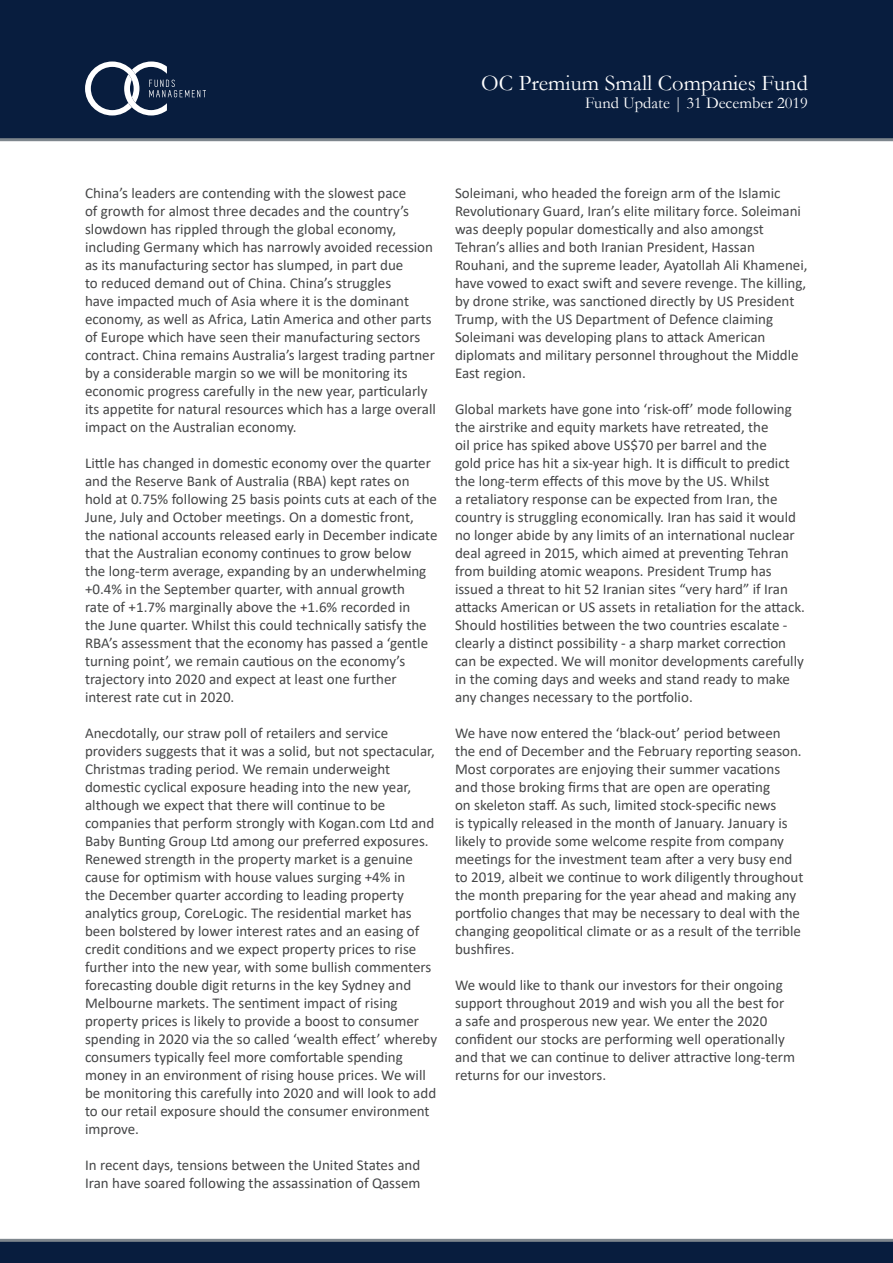
<style>
.page{position:relative;width:893px;height:1263px;background:#fff}
.page>*{position:absolute;margin:0;border:0;box-sizing:border-box;transform-origin:0 0}
.t1{font:22.5px "Garamond";color:#fff}
.t2{font:16.5px "Garamond";color:#fff}
.t3{font:15px/18px "Calibri";color:#454647}
</style>
<div class="page">
<div style="left:0;top:1240px;width:893px;height:23px;background:#081d3e"></div>
<hr style="left:0;top:1239px;width:893px;height:3px;background:#7e868d">
<div style="left:0;top:0;width:893px;height:138px;background:#081d3e"></div>
<hr style="left:0;top:138px;width:893px;height:3px;background:#7e868d">
<svg style="left:85px;top:61px;width:121px;height:54px"></svg>
<h1 class="t1" style="left:481px;top:68px;width:328px">OC Premium Small Companies Fund</h1>
<p class="t2" style="left:585px;top:92px;width:224px">Fund Update | 31 December 2019</p>
<p class="t3" style="left:85px;top:184px;width:352px">China’s leaders are contending with the slowest pace<br>of growth for almost three decades and the country’s slowdown has rippled through the global economy, including Germany which has narrowly avoided recession as its manufacturing sector has slumped, in part due<br>to reduced demand out of China. China’s struggles<br>have impacted much of Asia where it is the dominant economy, as well as Africa, Latin America and other parts of Europe which have seen their manufacturing sectors contract. China remains Australia’s largest trading partner by a considerable margin so we will be monitoring its economic progress carefully in the new year, particularly its appetite for natural resources which has a large overall impact on the Australian economy.</p>
<p class="t3" style="left:85px;top:454px;width:354px">Little has changed in domestic economy over the quarter and the Reserve Bank of Australia (RBA) kept rates on hold at 0.75% following 25 basis points cuts at each of the June, July and October meetings. On a domestic front, the national accounts released early in December indicate that the Australian economy continues to grow below<br>the long-term average, expanding by an underwhelming +0.4% in the September quarter, with annual growth<br>rate of +1.7% marginally above the +1.6% recorded in<br>the June quarter. Whilst this could technically satisfy the RBA’s assessment that the economy has passed a ‘gentle turning point’, we remain cautious on the economy’s trajectory into 2020 and expect at least one further interest rate cut in 2020.</p>
<p class="t3" style="left:85px;top:724px;width:354px">Anecdotally, our straw poll of retailers and service providers suggests that it was a solid, but not spectacular, Christmas trading period. We remain underweight domestic cyclical exposure heading into the new year, although we expect that there will continue to be companies that perform strongly with Kogan.com Ltd and Baby Bunting Group Ltd among our preferred exposures.<br>Renewed strength in the property market is a genuine cause for optimism with house values surging +4% in<br>the December quarter according to leading property analytics group, CoreLogic. The residential market has been bolstered by lower interest rates and an easing of credit conditions and we expect property prices to rise further into the new year, with some bullish commenters forecasting double digit returns in the key Sydney and Melbourne markets. The sentiment impact of rising property prices is likely to provide a boost to consumer spending in 2020 via the so called ‘wealth effect’ whereby consumers typically feel more comfortable spending money in an environment of rising house prices. We will be monitoring this carefully into 2020 and will look to add to our retail exposure should the consumer environment improve.</p>
<p class="t3" style="left:85px;top:1156px;width:337px">In recent days, tensions between the United States and<br>Iran have soared following the assassination of Qassem</p>
<p class="t3" style="left:455px;top:184px;width:354px">Soleimani, who headed the foreign arm of the Islamic Revolutionary Guard, Iran’s elite military force. Soleimani was deeply popular domestically and also amongst Tehran’s allies and both Iranian President, Hassan Rouhani, and the supreme leader, Ayatollah Ali Khamenei, have vowed to exact swift and severe revenge. The killing, by drone strike, was sanctioned directly by US President Trump, with the US Department of Defence claiming Soleimani was developing plans to attack American diplomats and military personnel throughout the Middle East region.</p>
<p class="t3" style="left:455px;top:400px;width:352px">Global markets have gone into ‘risk-off’ mode following the airstrike and equity markets have retreated, the<br>oil price has spiked above US$70 per barrel and the<br>gold price has hit a six-year high. It is difficult to predict the long-term effects of this move by the US. Whilst<br>a retaliatory response can be expected from Iran, the country is struggling economically. Iran has said it would no longer abide by any limits of an international nuclear deal agreed in 2015, which aimed at preventing Tehran from building atomic weapons. President Trump has issued a threat to hit 52 Iranian sites “very hard” if Iran attacks American or US assets in retaliation for the attack.<br>Should hostilities between the two countries escalate - clearly a distinct possibility - a sharp market correction can be expected. We will monitor developments carefully in the coming days and weeks and stand ready to make any changes necessary to the portfolio.</p>
<p class="t3" style="left:455px;top:724px;width:350px">We have now entered the ‘black-out’ period between the end of December and the February reporting season.<br>Most corporates are enjoying their summer vacations and those broking firms that are open are operating<br>on skeleton staff. As such, limited stock-specific news<br>is typically released in the month of January. January is likely to provide some welcome respite from company meetings for the investment team after a very busy end to 2019, albeit we continue to work diligently throughout the month preparing for the year ahead and making any portfolio changes that may be necessary to deal with the changing geopolitical climate or as a result of the terrible bushfires.</p>
<p class="t3" style="left:455px;top:976px;width:342px">We would like to thank our investors for their ongoing support throughout 2019 and wish you all the best for a safe and prosperous new year. We enter the 2020 confident our stocks are performing well operationally and that we can continue to deliver attractive long-term returns for our investors.</p>
</div>
